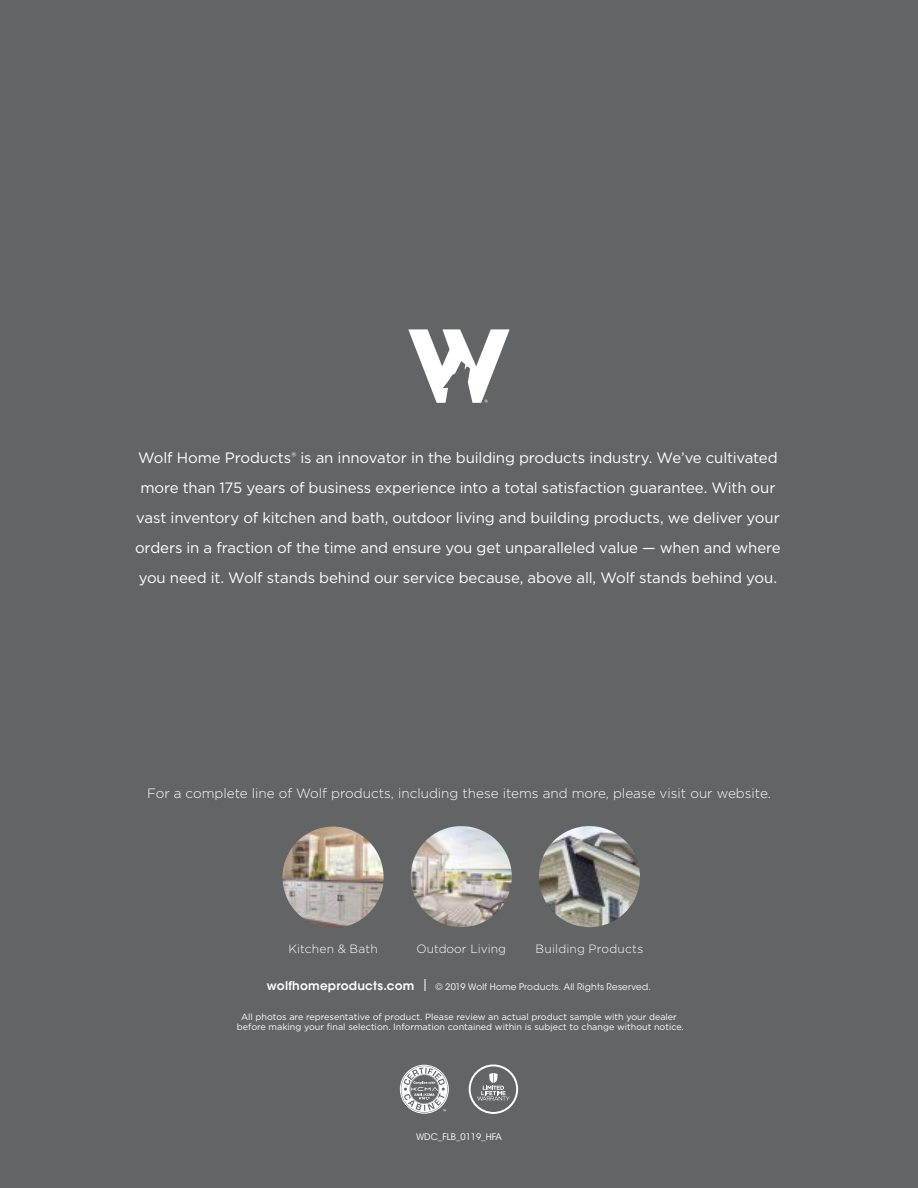
<style>
.page{position:relative;width:918px;height:1188px;background:#636466}
.page>*{position:absolute;margin:0;border:0;box-sizing:border-box;transform-origin:0 0}
.t1{font:15px/30px "Gotham";letter-spacing:-.01em;color:#fff;text-align:center}
.t2{font:300 13.5px "Gotham";color:#fff}
.t3{font:300 12px "Gotham";letter-spacing:.01em;color:#fff}
.t4{font:9px/10.8px "Gotham";color:#fff;text-align:center}
.t5{font:9px "ITC Avant Garde Std";letter-spacing:.025em;color:#fff}
.t6{font:9px "ITC Avant Garde Std";color:#fff}
.s1{font-weight:600;font-size:12px}
</style>
<div class="page">
<svg style="left:408px;top:329px;width:102px;height:74px"></svg>
<svg style="left:400px;top:1065px;width:49px;height:49px"></svg>
<svg style="left:469px;top:1064px;width:49px;height:50px"></svg>
<img style="left:411px;top:826px;width:101px;height:101px;border-radius:51px">
<img style="left:539px;top:826px;width:101px;height:101px;border-radius:51px">
<img style="left:283px;top:827px;width:101px;height:101px;border-radius:51px">
<p class="t1" style="left:135px;top:443px;width:647px">Wolf Home Products<sup>®</sup> is an innovator in the building products industry. We’ve cultivated more than 175 years of business experience into a total satisfaction guarantee. With our vast inventory of kitchen and bath, outdoor living and building products, we deliver your orders in a fraction of the time and ensure you get unparalleled value — when and where you need it. Wolf stands behind our service because, above all, Wolf stands behind you.</p>
<p class="t2" style="left:147px;top:784px;width:625px">For a complete line of Wolf products, including these items and more, please visit our website.</p>
<p class="t3" style="left:288px;top:942px;width:91px">Kitchen &amp; Bath</p>
<p class="t3" style="left:417px;top:941px;width:91px">Outdoor Living</p>
<p class="t3" style="left:536px;top:941px;width:109px">Building Products</p>
<p class="t5" style="left:267px;top:981px;width:386px"><span class="s1">wolfhomeproducts.com</span> <sup>|</sup> © 2019 Wolf Home Products. All Rights Reserved.</p>
<p class="t4" style="left:237px;top:1011px;width:448px">All photos are representative of product. Please review an actual product sample with your dealer before making your final selection. Information contained within is subject to change without notice.</p>
<p class="t6" style="left:416px;top:1131px;width:87px">WDC_FLB_0119_HFA</p>
</div>
